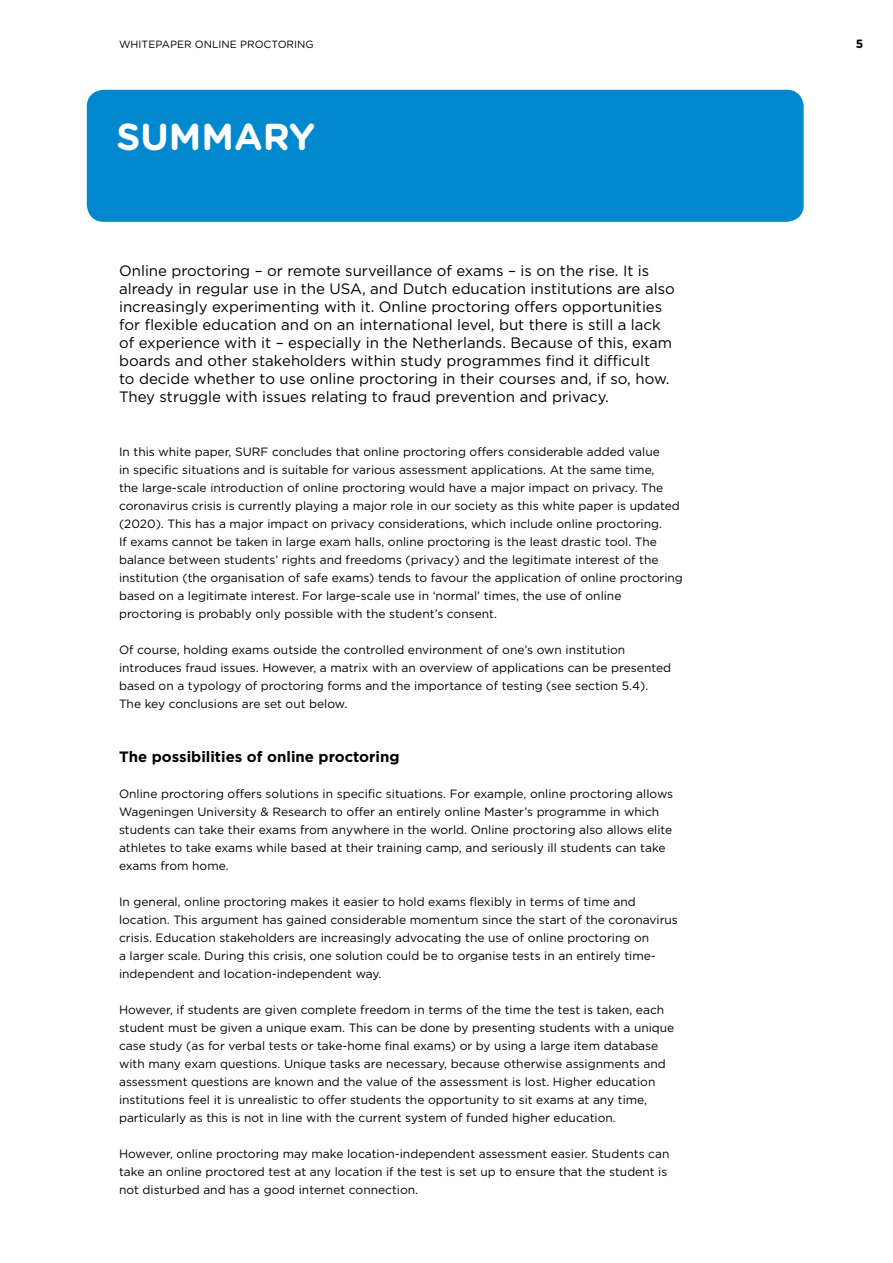
<style>
.page{position:relative;width:893px;height:1263px;background:#fff}
.page>*{position:absolute;margin:0;border:0;box-sizing:border-box;transform-origin:0 0}
.t1{font:700 37.5px "Gotham Rounded";color:#fff}
.t2{font:15px/18px "Gotham";color:#000}
.t3{font:700 15px "Gotham";color:#000}
.t4{font:12px/18px "Gotham";color:#000}
.t5{font:700 12px "Gotham Rounded";color:#000}
.t6{font:10.5px "Gotham Rounded";color:#000}
</style>
<div class="page">
<div style="left:87px;top:90px;width:717px;height:132px;background:#0088ce;border-radius:17px"></div>
<p class="t6" style="left:119px;top:37px;width:196px">WHITEPAPER ONLINE PROCTORING</p>
<p class="t5" style="left:856px;top:35px;width:9px">5</p>
<h1 class="t1" style="left:117px;top:109px;width:200px">SUMMARY</h1>
<p class="t2" style="left:119px;top:261px;width:557px">Online proctoring – or remote surveillance of exams – is on the rise. It is already in regular use in the USA, and Dutch education institutions are also increasingly experimenting with it. Online proctoring offers opportunities for flexible education and on an international level, but there is still a lack of experience with it – especially in the Netherlands. Because of this, exam boards and other stakeholders within study programmes find it difficult<br>to decide whether to use online proctoring in their courses and, if so, how.<br>They struggle with issues relating to fraud prevention and privacy.</p>
<p class="t4" style="left:119px;top:442px;width:565px">In this white paper, SURF concludes that online proctoring offers considerable added value<br>in specific situations and is suitable for various assessment applications. At the same time,<br>the large-scale introduction of online proctoring would have a major impact on privacy. The coronavirus crisis is currently playing a major role in our society as this white paper is updated (2020). This has a major impact on privacy considerations, which include online proctoring.<br>If exams cannot be taken in large exam halls, online proctoring is the least drastic tool. The balance between students’ rights and freedoms (privacy) and the legitimate interest of the institution (the organisation of safe exams) tends to favour the application of online proctoring based on a legitimate interest. For large-scale use in ‘normal’ times, the use of online proctoring is probably only possible with the student’s consent.</p>
<p class="t4" style="left:119px;top:640px;width:554px">Of course, holding exams outside the controlled environment of one’s own institution introduces fraud issues. However, a matrix with an overview of applications can be presented based on a typology of proctoring forms and the importance of testing (see section 5.4).<br>The key conclusions are set out below.</p>
<p class="t3" style="left:119px;top:747px;width:282px">The possibilities of online proctoring</p>
<p class="t4" style="left:119px;top:784px;width:556px">Online proctoring offers solutions in specific situations. For example, online proctoring allows Wageningen University &amp; Research to offer an entirely online Master’s programme in which students can take their exams from anywhere in the world. Online proctoring also allows elite athletes to take exams while based at their training camp, and seriously ill students can take exams from home.</p>
<p class="t4" style="left:119px;top:892px;width:560px">In general, online proctoring makes it easier to hold exams flexibly in terms of time and location. This argument has gained considerable momentum since the start of the coronavirus crisis. Education stakeholders are increasingly advocating the use of online proctoring on<br>a larger scale. During this crisis, one solution could be to organise tests in an entirely time&shy;independent and location-independent way.</p>
<p class="t4" style="left:119px;top:1000px;width:557px">However, if students are given complete freedom in terms of the time the test is taken, each student must be given a unique exam. This can be done by presenting students with a unique case study (as for verbal tests or take-home final exams) or by using a large item database with many exam questions. Unique tasks are necessary, because otherwise assignments and assessment questions are known and the value of the assessment is lost. Higher education institutions feel it is unrealistic to offer students the opportunity to sit exams at any time, particularly as this is not in line with the current system of funded higher education.</p>
<p class="t4" style="left:119px;top:1144px;width:552px">However, online proctoring may make location-independent assessment easier. Students can take an online proctored test at any location if the test is set up to ensure that the student is not disturbed and has a good internet connection.</p>
</div>
